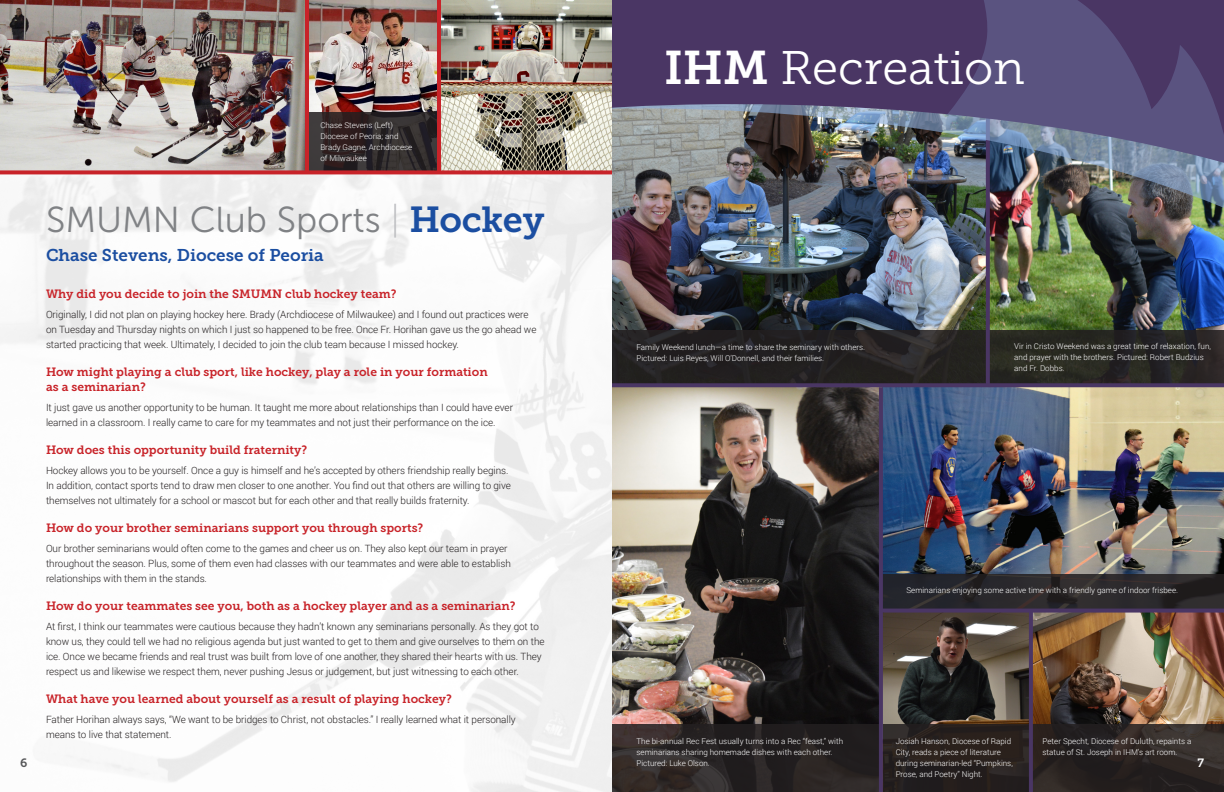
<style>
.page{position:relative;width:1224px;height:792px;background:#fff}
.page>*{position:absolute;margin:0;border:0;box-sizing:border-box;transform-origin:0 0}
.t1{font:47px "Museo Slab 300";letter-spacing:-.005em;color:#fff}
.t2{font:36px "Museo Sans 300";color:#808285}
.t3{font:17px "Museo Slab 700";color:#1b4ea1}
.t4{font:12px/15px "Museo Slab 700";color:#c82329}
.t5{font:12px "Museo Slab 700";color:#57585a}
.t6{font:12px "Museo Slab 700";color:#fff}
.t7{font:300 10px/15px "Roboto";letter-spacing:-.005em;color:#231f20}
.t8{font:300 8px/11px "Roboto";color:#fff}
.s1{font-family:"Museo Sans 100";color:#bcbdc0}
.s2{font-family:"Museo Slab 700";color:#1b4ea1}
.s3{font-family:"Museo Slab 700"}
</style>
<div class="page">
<img style="left:441px;top:0;width:171px;height:170px">
<img style="left:0;top:0;width:305px;height:170px">
<img style="left:309px;top:0;width:128px;height:112px">
<svg style="left:309px;top:112px;width:128px;height:58px;background:#2f2829"></svg>
<hr style="left:305px;top:0;width:4px;height:172px;background:#c82329">
<hr style="left:437px;top:0;width:4px;height:172px;background:#c82329">
<svg style="left:0;top:170px;width:612px;height:4px;background:#c43035"></svg>
<img style="left:612px;top:387px;width:612px;height:337px">
<svg style="left:1033px;top:724px;width:191px;height:68px;background:#2b2523"></svg>
<img style="left:990px;top:230px;width:234px;height:100px">
<img style="left:612px;top:230px;width:374px;height:100px">
<svg style="left:612px;top:724px;width:267px;height:68px;background:#2a2525"></svg>
<svg style="left:883px;top:574px;width:341px;height:35px;background:#29272b"></svg>
<div style="left:612px;top:330px;width:374px;height:55px;background:#231f20"></div>
<div style="left:990px;top:330px;width:234px;height:55px;background:#282722"></div>
<svg style="left:612px;top:383px;width:612px;height:4px;background:#47345f"></svg>
<svg style="left:883px;top:609px;width:341px;height:4px"></svg>
<hr style="left:879px;top:387px;width:4px;height:405px;background:#4a3664">
<hr style="left:986px;top:115px;width:4px;height:270px;background:#4a3664">
<img style="left:612px;top:177px;width:612px;height:53px">
<img style="left:612px;top:0;width:612px;height:177px">
<svg style="left:947px;top:0;width:277px;height:164px;background:#5a547d"></svg>
<div style="left:883px;top:724px;width:147px;height:68px;background:#231f20"></div>
<hr style="left:1029px;top:610px;width:4px;height:182px;background:#4a3664">
<p class="t5" style="left:20px;top:756px;width:9px">6</p>
<p class="t8" style="left:320px;top:119px;width:74px">Chase Stevens (Left)</p>
<p class="t8" style="left:320px;top:130px;width:80px">Diocese of Peoria; and</p>
<p class="t8" style="left:320px;top:141px;width:94px">Brady Gagne, Archdiocese</p>
<p class="t8" style="left:320px;top:152px;width:48px">of Milwaukee</p>
<p class="t2" style="left:46px;top:201px;width:500px">SMUMN Club Sports <span class="s1">|</span> <span class="s2">Hockey</span></p>
<p class="t3" style="left:46px;top:245px;width:279px">Chase Stevens, Diocese of Peoria</p>
<p class="t4" style="left:46px;top:287px;width:352px">Why did you decide to join the SMUMN club hockey team?</p>
<p class="t7" style="left:46px;top:307px;width:492px">Originally, I did not plan on playing hockey here. Brady (Archdiocese of Milwaukee) and I found out practices were on Tuesday and Thursday nights on which I just so happened to be free. Once Fr. Horihan gave us the go ahead we started practicing that week. Ultimately, I decided to join the club team because I missed hockey.</p>
<p class="t4" style="left:46px;top:365px;width:443px">How might playing a club sport, like hockey, play a role in your formation as a seminarian?</p>
<p class="t7" style="left:46px;top:400px;width:469px">It just gave us another opportunity to be human. It taught me more about relationships than I could have ever learned in a classroom. I really came to care for my teammates and not just their performance on the ice.</p>
<p class="t4" style="left:46px;top:443px;width:263px">How does this opportunity build fraternity?</p>
<p class="t7" style="left:46px;top:463px;width:467px">Hockey allows you to be yourself. Once a guy is himself and he’s accepted by others friendship really begins.<br>In addition, contact sports tend to draw men closer to one another. You find out that others are willing to give themselves not ultimately for a school or mascot but for each other and that really builds fraternity.</p>
<p class="t4" style="left:46px;top:521px;width:379px">How do your brother seminarians support you through sports?</p>
<p class="t7" style="left:46px;top:541px;width:466px">Our brother seminarians would often come to the games and cheer us on. They also kept our team in prayer throughout the season. Plus, some of them even had classes with our teammates and were able to establish relationships with them in the stands.</p>
<p class="t4" style="left:46px;top:599px;width:471px">How do your teammates see you, both as a hockey player and as a seminarian?</p>
<p class="t7" style="left:46px;top:619px;width:500px">At first, I think our teammates were cautious because they hadn’t known any seminarians personally. As they got to know us, they could tell we had no religious agenda but just wanted to get to them and give ourselves to them on the ice. Once we became friends and real trust was built from love of one another, they shared their hearts with us. They respect us and likewise we respect them, never pushing Jesus or judgement, but just witnessing to each other.</p>
<p class="t4" style="left:46px;top:692px;width:408px">What have you learned about yourself as a result of playing hockey?</p>
<p class="t7" style="left:46px;top:712px;width:471px">Father Horihan always says, “We want to be bridges to Christ, not obstacles.” I really learned what it personally means to live that statement.</p>
<p class="t1" style="left:664px;top:42px;width:362px"><span class="s3">IHM</span> Recreation</p>
<p class="t8" style="left:636px;top:342px;width:230px">Family Weekend lunch—a time to share the seminary with others.</p>
<p class="t8" style="left:636px;top:353px;width:189px">Pictured: Luis Reyes, Will O’Donnell, and their families.</p>
<p class="t8" style="left:1014px;top:341px;width:198px">Vir in Cristo Weekend was a great time of relaxation, fun, and prayer with the brothers. Pictured: Robert Budzius and Fr. Dobbs.</p>
<p class="t8" style="left:906px;top:585px;width:273px">Seminarians enjoying some active time with a friendly game of indoor frisbee.</p>
<p class="t8" style="left:636px;top:736px;width:208px">The bi-annual Rec Fest usually turns into a Rec “feast,” with seminarians sharing homemade dishes with each other.<br>Pictured: Luke Olson.</p>
<p class="t8" style="left:896px;top:736px;width:119px">Josiah Hanson, Diocese of Rapid<br>City, reads a piece of literature during seminarian-led “Pumpkins,<br>Prose, and Poetry” Night.</p>
<p class="t8" style="left:1043px;top:736px;width:150px">Peter Specht, Diocese of Duluth, repaints a statue of St. Joseph in IHM’s art room.</p>
<p class="t6" style="left:1197px;top:756px;width:8px">7</p>
</div>
